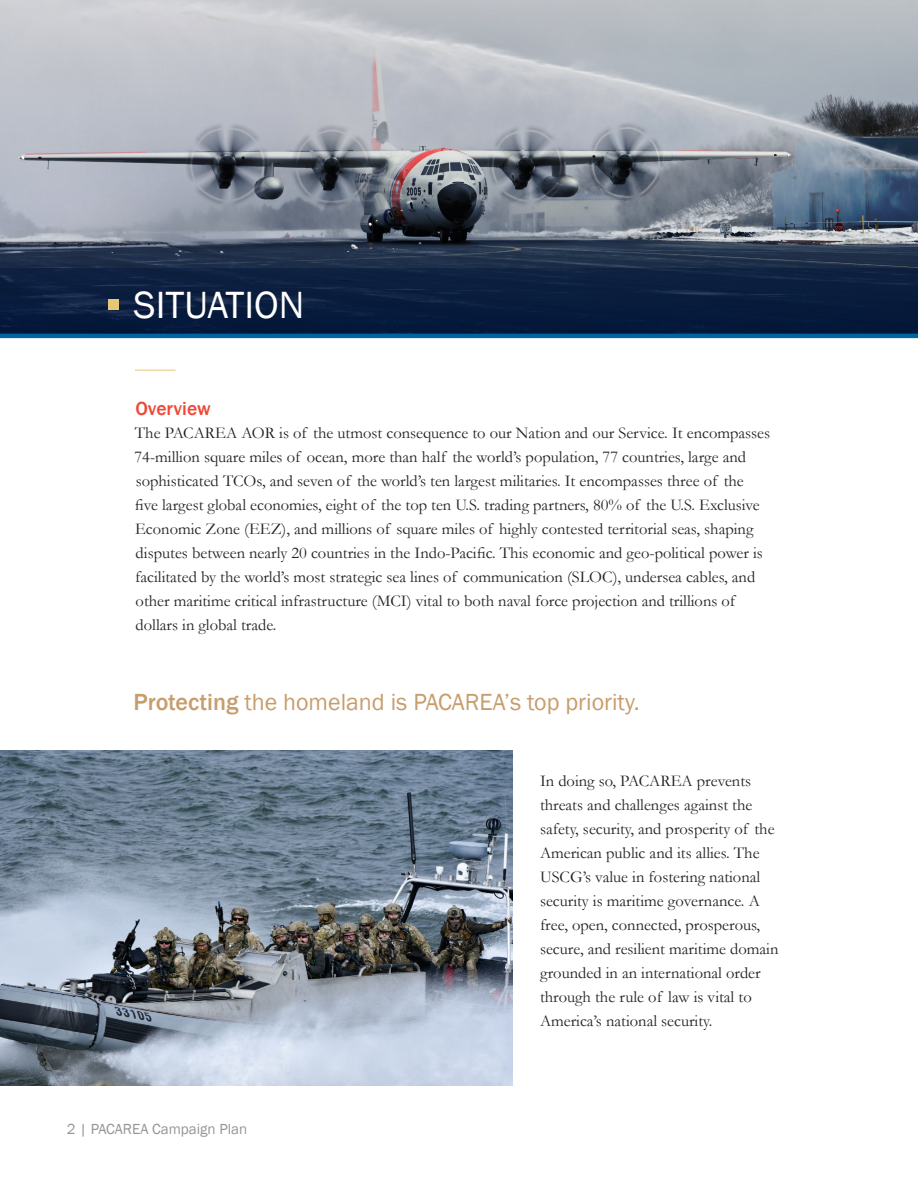
<style>
.page{position:relative;width:918px;height:1188px;background:#fff}
.page>*{position:absolute;margin:0;border:0;box-sizing:border-box;transform-origin:0 0}
.section_header{font:39px "Franklin Gothic";color:#fff}
.body_copy{font:24px "Franklin Gothic";color:#c79d6d}
.subheader{font:500 19.5px "Franklin Gothic";color:#ef4835}
.body_copy-2{font:16.5px/24px "Garamond";color:#231f20}
.t1{font:15px "Franklin Gothic";color:#939598}
.s1{font-weight:500}
</style>
<div class="page">
<svg style="left:0;top:0;width:918px;height:268px;background:#939aa4"></svg>
<div style="left:0;top:268px;width:918px;height:68px;background:#091d3d"></div>
<hr style="left:135px;top:370px;width:41px;height:1px;background:#e5c876">
<img style="left:0;top:750px;width:513px;height:335px">
<div style="left:108px;top:299px;width:10px;height:11px;background:#e5c876"></div>
<hr style="left:0;top:334px;width:918px;height:4px;background:#0064a1">
<p class="section_header" style="left:134px;top:281px;width:173px">SITUATION</p>
<p class="subheader" style="left:135px;top:397px;width:77px">Overview</p>
<p class="body_copy-2" style="left:135px;top:420px;width:637px">The PACAREA AOR is of the utmost consequence to our Nation and our Service. It encompasses 74-million square miles of ocean, more than half the world’s population, 77 countries, large and sophisticated TCOs, and seven of the world’s ten largest militaries. It encompasses three of the<br>five largest global economies, eight of the top ten U.S. trading partners, 80% of the U.S. Exclusive Economic Zone (EEZ), and millions of square miles of highly contested territorial seas, shaping disputes between nearly 20 countries in the Indo-Pacific. This economic and geo-political power is facilitated by the world’s most strategic sea lines of communication (SLOC), undersea cables, and other maritime critical infrastructure (MCI) vital to both naval force projection and trillions of dollars in global trade.</p>
<p class="body_copy" style="left:134px;top:687px;width:508px"><span class="s1">Protecting</span> the homeland is PACAREA’s top priority.</p>
<p class="t1" style="left:67px;top:1119px;width:182px">2 | PACAREA Campaign Plan</p>
<p class="body_copy-2" style="left:540px;top:768px;width:240px">In doing so, PACAREA prevents threats and challenges against the safety, security, and prosperity of the American public and its allies. The USCG’s value in fostering national security is maritime governance. A free, open, connected, prosperous, secure, and resilient maritime domain grounded in an international order through the rule of law is vital to America’s national security.</p>
</div>
